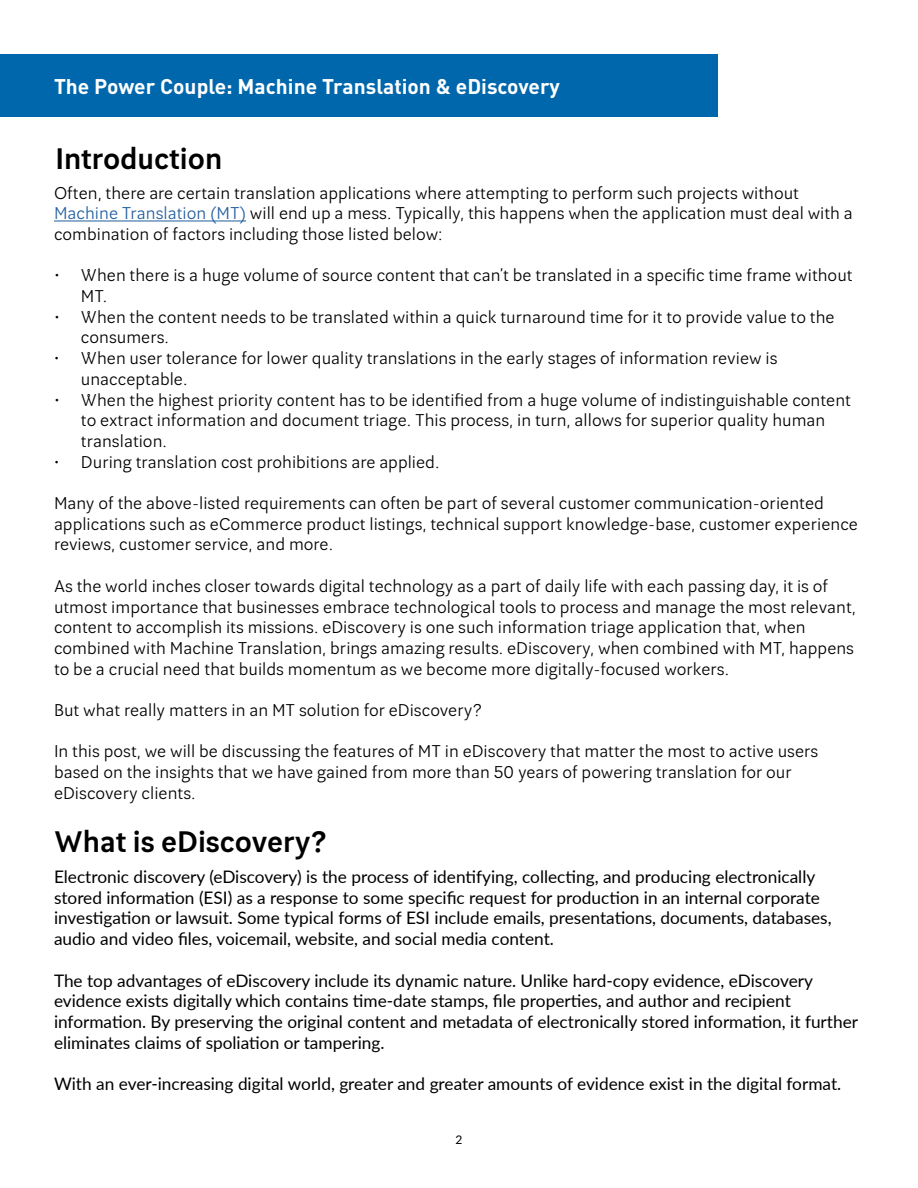
<style>
.page{position:relative;width:918px;height:1188px;background:#fff}
.page>*{position:absolute;margin:0;border:0;box-sizing:border-box;transform-origin:0 0}
.t1{font:700 30px "Lean O Sans FY";color:#000}
.t2{font:700 21px "DIN";color:#fff}
.t3{font:17.25px/20.7px "Lean O Sans FY";color:#000101}
.t4{font:17.25px/20.7px "Lato";color:#000101}
.t5{font:12px "Lato";color:#000}
.s1{color:#215e9e}
</style>
<div class="page">
<hr style="left:54px;top:221px;width:192px;height:1px;background:#215e9e">
<div style="left:0;top:54px;width:717px;height:63px;background:#0067ac"></div>
<p class="t2" style="left:54px;top:72px;width:508px">The Power Couple: Machine Translation &amp; eDiscovery</p>
<h1 class="t1" style="left:55px;top:139px;width:168px">Introduction</h1>
<p class="t3" style="left:54px;top:182px;width:800px">Often, there are certain translation applications where attempting to perform such projects without<br><span class="s1">Machine Translation (MT)</span> will end up a mess. Typically, this happens when the application must deal with a combination of factors including those listed below:</p>
<p class="t3" style="left:81px;top:265px;width:773px;text-indent:-27px">• When there is a huge volume of source content that can’t be translated in a specific time frame without<br>MT.</p>
<p class="t3" style="left:81px;top:307px;width:755px;text-indent:-27px">• When the content needs to be translated within a quick turnaround time for it to provide value to the consumers.</p>
<p class="t3" style="left:81px;top:348px;width:698px;text-indent:-27px">• When user tolerance for lower quality translations in the early stages of information review is unacceptable.</p>
<p class="t3" style="left:81px;top:389px;width:771px;text-indent:-27px">• When the highest priority content has to be identified from a huge volume of indistinguishable content to extract information and document triage. This process, in turn, allows for superior quality human translation.</p>
<p class="t3" style="left:54px;top:451px;width:387px">• During translation cost prohibitions are applied.</p>
<p class="t3" style="left:54px;top:493px;width:806px">Many of the above-listed requirements can often be part of several customer communication-oriented applications such as eCommerce product listings, technical support knowledge-base, customer experience reviews, customer service, and more.</p>
<p class="t3" style="left:54px;top:576px;width:803px">As the world inches closer towards digital technology as a part of daily life with each passing day, it is of utmost importance that businesses embrace technological tools to process and manage the most relevant, content to accomplish its missions. eDiscovery is one such information triage application that, when combined with Machine Translation, brings amazing results. eDiscovery, when combined with MT, happens to be a crucial need that builds momentum as we become more digitally-focused workers.</p>
<p class="t3" style="left:54px;top:700px;width:429px">But what really matters in an MT solution for eDiscovery?</p>
<p class="t3" style="left:54px;top:741px;width:766px">In this post, we will be discussing the features of MT in eDiscovery that matter the most to active users based on the insights that we have gained from more than 50 years of powering translation for our eDiscovery clients.</p>
<h1 class="t1" style="left:54px;top:823px;width:274px">What is eDiscovery?</h1>
<p class="t4" style="left:54px;top:866px;width:779px">Electronic discovery (eDiscovery) is the process of identifying, collecting, and producing electronically stored information (ESI) as a response to some specific request for production in an internal corporate investigation or lawsuit. Some typical forms of ESI include emails, presentations, documents, databases, audio and video files, voicemail, website, and social media content.</p>
<p class="t4" style="left:54px;top:969px;width:806px">The top advantages of eDiscovery include its dynamic nature. Unlike hard-copy evidence, eDiscovery evidence exists digitally which contains time-date stamps, file properties, and author and recipient information. By preserving the original content and metadata of electronically stored information, it further eliminates claims of spoliation or tampering.</p>
<p class="t4" style="left:54px;top:1073px;width:789px">With an ever-increasing digital world, greater and greater amounts of evidence exist in the digital format.</p>
<p class="t5" style="left:456px;top:1131px;width:8px">2</p>
</div>
